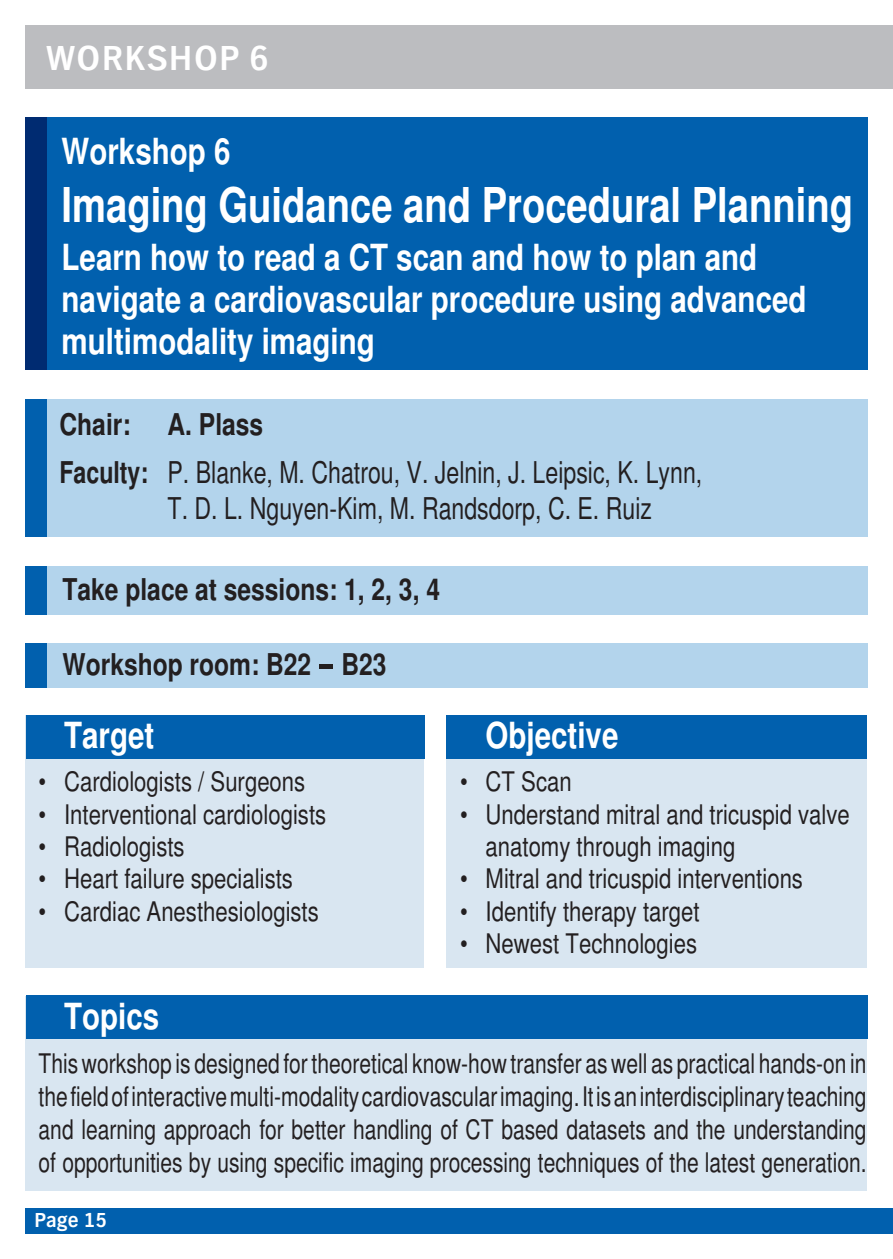
<style>
.page{position:relative;width:893px;height:1259px;background:#fff}
.page>*{position:absolute;margin:0;border:0;box-sizing:border-box;transform-origin:0 0}
.t1{font:700 condensed 48px "Helvetica";color:#fff}
.t2{font:700 condensed 36px/42px "Helvetica";color:#fff}
.t3{font:700 36px "TV Nord EF";letter-spacing:.05em;color:#fff}
.t4{font:condensed 30px "Helvetica";color:#231f20;scale:.94 1}
.t5{font:700 condensed 30px "Helvetica";color:#231f20}
.t6{font:condensed 27px/33px "Helvetica";color:#231f20;text-align:justify;scale:.95 1}
.t7{font:condensed 27px/32.4px "Helvetica";color:#231f20}
.t8{font:700 21px "TV Nord EF";color:#fff}
.s1{font-weight:700}
</style>
<div class="page">
<div style="left:26px;top:26px;width:867px;height:63px;background:#bcbdc0"></div>
<div style="left:26px;top:1208px;width:867px;height:25px;background:#0160ae"></div>
<div style="left:44px;top:117px;width:823px;height:253px;background:#0160ae"></div>
<div style="left:44px;top:399px;width:823px;height:137px;background:#b3d4ec"></div>
<div style="left:26px;top:117px;width:21px;height:253px;background:#002b71"></div>
<div style="left:26px;top:399px;width:21px;height:137px;background:#0160ae"></div>
<div style="left:47px;top:566px;width:820px;height:48px;background:#b3d4ec"></div>
<div style="left:26px;top:566px;width:21px;height:48px;background:#0160ae"></div>
<div style="left:446px;top:715px;width:421px;height:252px;background:#d9e6f1"></div>
<div style="left:446px;top:714px;width:421px;height:44px;background:#0160ae"></div>
<div style="left:26px;top:715px;width:398px;height:252px;background:#d9e6f1"></div>
<div style="left:26px;top:714px;width:399px;height:44px;background:#0160ae"></div>
<div style="left:26px;top:996px;width:841px;height:194px;background:#d9e6f1"></div>
<div style="left:26px;top:995px;width:841px;height:44px;background:#0160ae"></div>
<div style="left:47px;top:643px;width:820px;height:44px;background:#b3d4ec"></div>
<div style="left:26px;top:643px;width:21px;height:44px;background:#0160ae"></div>
<p class="t3" style="left:47px;top:38px;width:224px">WORKSHOP 6</p>
<p class="t2" style="left:62px;top:130px;width:170px">Workshop 6</p>
<p class="t1" style="left:62px;top:176px;width:793px">Imaging Guidance and Procedural Planning</p>
<p class="t2" style="left:62px;top:236px;width:746px">Learn how to read a CT scan and how to plan and navigate a cardiovascular procedure using advanced multimodality imaging</p>
<p class="t5" style="left:60px;top:407px;width:205px">Chair: A. Plass</p>
<p class="t4" style="left:60px;top:455px;width:685px"><span class="s1">Faculty:</span> P. Blanke, M. Chatrou, V. Jelnin, J. Leipsic, K. Lynn,</p>
<p class="t4" style="left:168px;top:491px;width:517px">T. D. L. Nguyen-Kim, M. Randsdorp, C. E. Ruiz</p>
<p class="t5" style="left:63px;top:572px;width:379px">Take place at sessions: 1, 2, 3, 4</p>
<p class="t5" style="left:63px;top:646px;width:325px">Workshop room: B22 - B23</p>
<p class="t2" style="left:64px;top:714px;width:92px">Target</p>
<p class="t7" style="left:39px;top:765px;width:268px">• Cardiologists / Surgeons</p>
<p class="t7" style="left:39px;top:797px;width:289px">• Interventional cardiologists</p>
<p class="t7" style="left:39px;top:830px;width:148px">• Radiologists</p>
<p class="t7" style="left:39px;top:862px;width:256px">• Heart failure specialists</p>
<p class="t7" style="left:39px;top:895px;width:282px">• Cardiac Anesthesiologists</p>
<p class="t2" style="left:486px;top:714px;width:134px">Objective</p>
<p class="t7" style="left:460px;top:765px;width:113px">• CT Scan</p>
<p class="t7" style="left:486px;top:797px;width:366px;text-indent:-26px">• Understand mitral and tricuspid valve anatomy through imaging</p>
<p class="t7" style="left:460px;top:862px;width:344px">• Mitral and tricuspid interventions</p>
<p class="t7" style="left:460px;top:895px;width:241px">• Identify therapy target</p>
<p class="t7" style="left:460px;top:927px;width:239px">• Newest Technologies</p>
<p class="t2" style="left:64px;top:995px;width:97px">Topics</p>
<p class="t6" style="left:39px;top:1046px;width:873px">This workshop is designed for theoretical know-how transfer as well as practical hands-on in the field of interactive multi-modality cardiovascular imaging. It is an interdisciplinary teaching and learning approach for better handling of CT based datasets and the understanding of opportunities by using specific imaging processing techniques of the latest generation.</p>
<p class="t8" style="left:35px;top:1208px;width:74px">Page 15</p>
</div>
